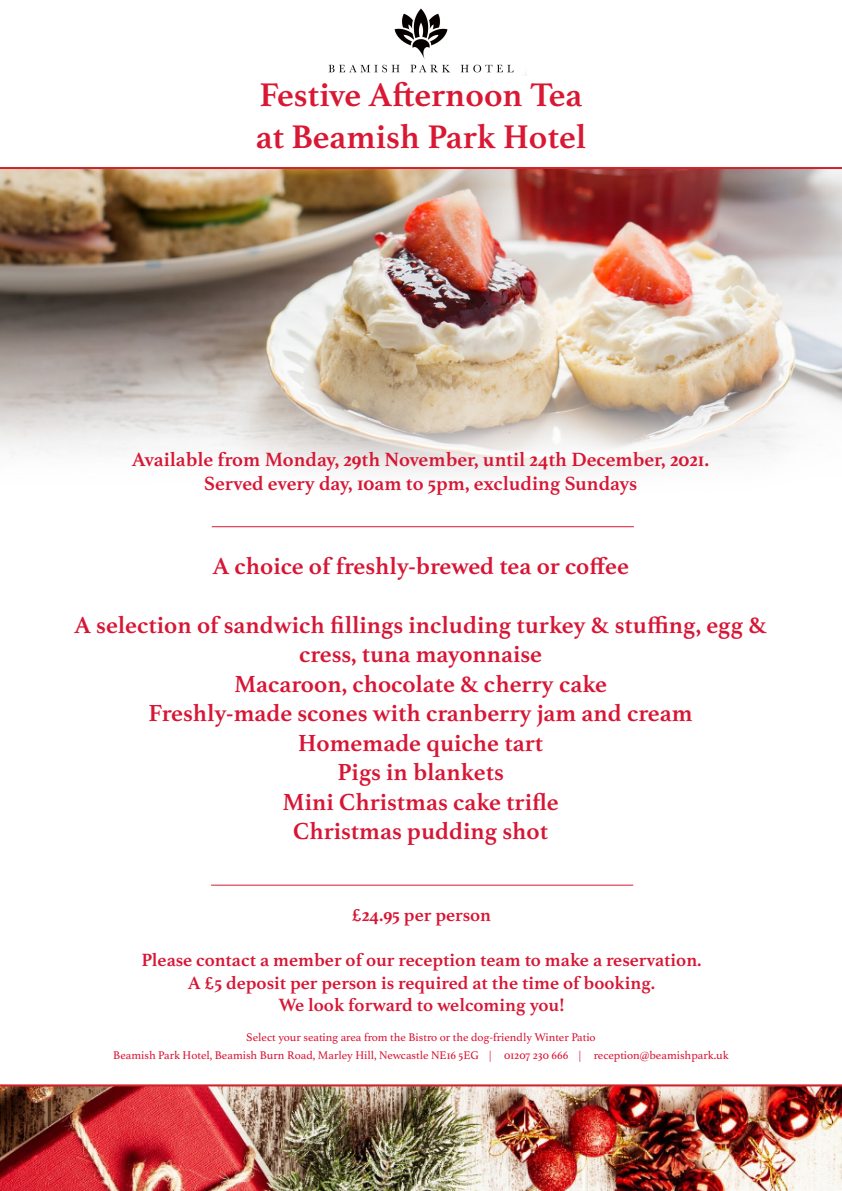
<style>
.page{position:relative;width:842px;height:1191px;background:#fff}
.page>*{position:absolute;margin:0;border:0;box-sizing:border-box;transform-origin:0 0}
.t1{font:700 34.6px "Athelas";color:#d91833}
.t2{font:700 24.6px/29.5px "Athelas";color:#d71635;text-align:center}
.t3{font:700 20.3px "Athelas";color:#d71635}
.t4{font:700 18.8px "Athelas";color:#d71635}
.t5{font:11.8px "Athelas";color:#d71635}
</style>
<div class="page">
<img style="left:0;top:169px;width:842px;height:717px">
<svg style="left:0;top:74px;width:842px;height:95px"></svg>
<img style="left:0;top:1084px;width:842px;height:107px">
<img style="left:316px;top:8px;width:210px;height:68px">
<hr style="left:212px;top:526px;width:422px;height:1px;background:#d91833">
<hr style="left:211px;top:885px;width:422px;height:1px;background:#d91833">
<p class="t1" style="left:259px;top:75px;width:324px">Festive Afternoon Tea</p>
<p class="t1" style="left:256px;top:117px;width:332px">at Beamish Park Hotel</p>
<p class="t3" style="left:132px;top:447px;width:579px">Available from Monday, 29th November, until 24th December, 2021.</p>
<p class="t3" style="left:204px;top:472px;width:434px">Served every day, 10am to 5pm, excluding Sundays</p>
<p class="t2" style="left:212px;top:552px;width:418px">A choice of freshly-brewed tea or coffee</p>
<p class="t2" style="left:74px;top:611px;width:694px">A selection of sandwich fillings including turkey &amp; stuffing, egg &amp; cress, tuna mayonnaise</p>
<p class="t2" style="left:234px;top:670px;width:375px">Macaroon, chocolate &amp; cherry cake</p>
<p class="t2" style="left:149px;top:699px;width:545px">Freshly-made scones with cranberry jam and cream</p>
<p class="t2" style="left:298px;top:729px;width:246px">Homemade quiche tart</p>
<p class="t2" style="left:337px;top:758px;width:168px">Pigs in blankets</p>
<p class="t2" style="left:282px;top:788px;width:278px">Mini Christmas cake trifle</p>
<p class="t2" style="left:293px;top:817px;width:256px">Christmas pudding shot</p>
<p class="t4" style="left:352px;top:904px;width:141px">£24.95 per person</p>
<p class="t4" style="left:141px;top:949px;width:562px">Please contact a member of our reception team to make a reservation.</p>
<p class="t4" style="left:188px;top:971px;width:469px">A £5 deposit per person is required at the time of booking.</p>
<p class="t4" style="left:278px;top:994px;width:287px">We look forward to welcoming you!</p>
<p class="t5" style="left:246px;top:1030px;width:351px">Select your seating area from the Bistro or the dog-friendly Winter Patio</p>
<p class="t5" style="left:113px;top:1049px;width:617px">Beamish Park Hotel, Beamish Burn Road, Marley Hill, Newcastle NE16 5EG | 01207 230 666 | reception@beamishpark.uk</p>
</div>
